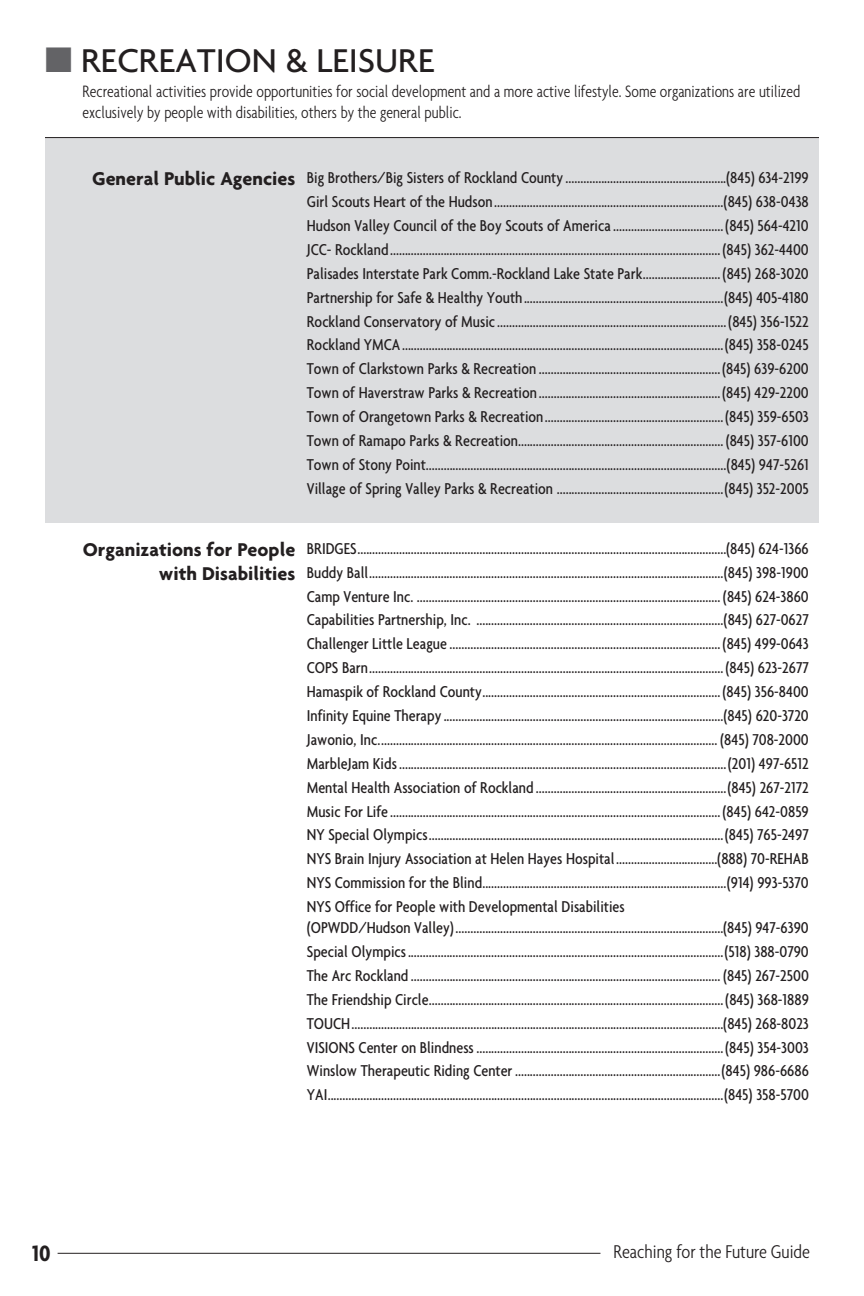
<style>
.page{position:relative;width:864px;height:1296px;background:#fff}
.page>*{position:absolute;margin:0;border:0;box-sizing:border-box;transform-origin:0 0}
.t1{font:500 35.6px "Agenda";color:#231f20}
.t2{font:700 condensed 24px "Agenda";color:#231f20}
.t3{font:700 20px/24px "Agenda";color:#231f20;text-align:right}
.t4{font:300 condensed 20px "Agenda";color:#231f20}
.t5{font:300 condensed 17.8px/20.8px "Agenda";color:#231f20;scale:.95 1}
.t6{font:500 condensed 17px/23.8px "Agenda";color:#231f20;text-align:justify}
.s1{color:#636366}
.s2{font-weight:700;font-stretch:normal;font-size:20px}
</style>
<div class="page">
<hr style="left:58px;top:1253px;width:542px;height:1px;background:#231f20">
<div style="left:45px;top:137px;width:774px;height:386px;background:#dcdddf"></div>
<hr style="left:45px;top:137px;width:774px;height:1px;background:#231f20">
<h1 class="t1" style="left:45px;top:39px;width:391px"><span class="s1">■</span> RECREATION &amp; LEISURE</h1>
<p class="t5" style="left:83px;top:81px;width:757px">Recreational activities provide opportunities for social development and a more active lifestyle. Some organizations are utilized exclusively by people with disabilities, others by the general public.</p>
<p class="t6" style="left:307px;top:166px;width:504px;text-indent:-215px"><span class="s2">General Public Agencies</span> Big Brothers/Big Sisters of Rockland County......................................................(845) 634-2199<br>Girl Scouts Heart of the Hudson.............................................................................(845) 638-0438<br>Hudson Valley Council of the Boy Scouts of America.....................................(845) 564-4210<br>JCC- Rockland............................................................................................................... (845) 362-4400<br>Palisades Interstate Park Comm.-Rockland Lake State Park.......................... (845) 268-3020<br>Partnership for Safe &amp; Healthy Youth...................................................................(845) 405-4180<br>Rockland Conservatory of Music.............................................................................(845) 356-1522<br>Rockland YMCA............................................................................................................(845) 358-0245<br>Town of Clarkstown Parks &amp; Recreation .............................................................(845) 639-6200<br>Town of Haverstraw Parks &amp; Recreation .............................................................(845) 429-2200<br>Town of Orangetown Parks &amp; Recreation............................................................(845) 359-6503<br>Town of Ramapo Parks &amp; Recreation..................................................................... (845) 357-6100<br>Town of Stony Point.....................................................................................................(845) 947-5261<br>Village of Spring Valley Parks &amp; Recreation ........................................................(845) 352-2005</p>
<p class="t3" style="left:83px;top:537px;width:214px">Organizations for People with Disabilities</p>
<p class="t6" style="left:307px;top:536px;width:504px">BRIDGES............................................................................................................................(845) 624-1366<br>Buddy Ball.......................................................................................................................(845) 398-1900<br>Camp Venture Inc. ...................................................................................................... (845) 624-3860<br>Capabilities Partnership, Inc. ...................................................................................(845) 627-0627<br>Challenger Little League ........................................................................................... (845) 499-0643<br>COPS Barn....................................................................................................................... (845) 623-2677<br>Hamaspik of Rockland County................................................................................ (845) 356-8400<br>Infinity Equine Therapy..............................................................................................(845) 620-3720<br>Jawonio, Inc.................................................................................................................. (845) 708-2000<br>MarbleJam Kids..............................................................................................................(201) 497-6512<br>Mental Health Association of Rockland ................................................................(845) 267-2172<br>Music For Life ............................................................................................................... (845) 642-0859<br>NY Special Olympics...................................................................................................(845) 765-2497<br>NYS Brain Injury Association at Helen Hayes Hospital..................................(888) 70-REHAB NYS Commission for the Blind..................................................................................(914) 993-5370<br>NYS Office for People with Developmental Disabilities</p>
<p class="t6" style="left:307px;top:915px;width:504px">(OPWDD/Hudson Valley)..........................................................................................(845) 947-6390<br>Special Olympics..........................................................................................................(518) 388-0790<br>The Arc Rockland ........................................................................................................ (845) 267-2500<br>The Friendship Circle...................................................................................................(845) 368-1889<br>TOUCH.............................................................................................................................(845) 268-8023<br>VISIONS Center on Blindness...................................................................................(845) 354-3003<br>Winslow Therapeutic Riding Center .....................................................................(845) 986-6686<br>YAI.....................................................................................................................................(845) 358-5700</p>
<h2 class="t2" style="left:32px;top:1239px;width:20px">10</h2>
<p class="t4" style="left:614px;top:1240px;width:198px">Reaching for the Future Guide</p>
</div>
